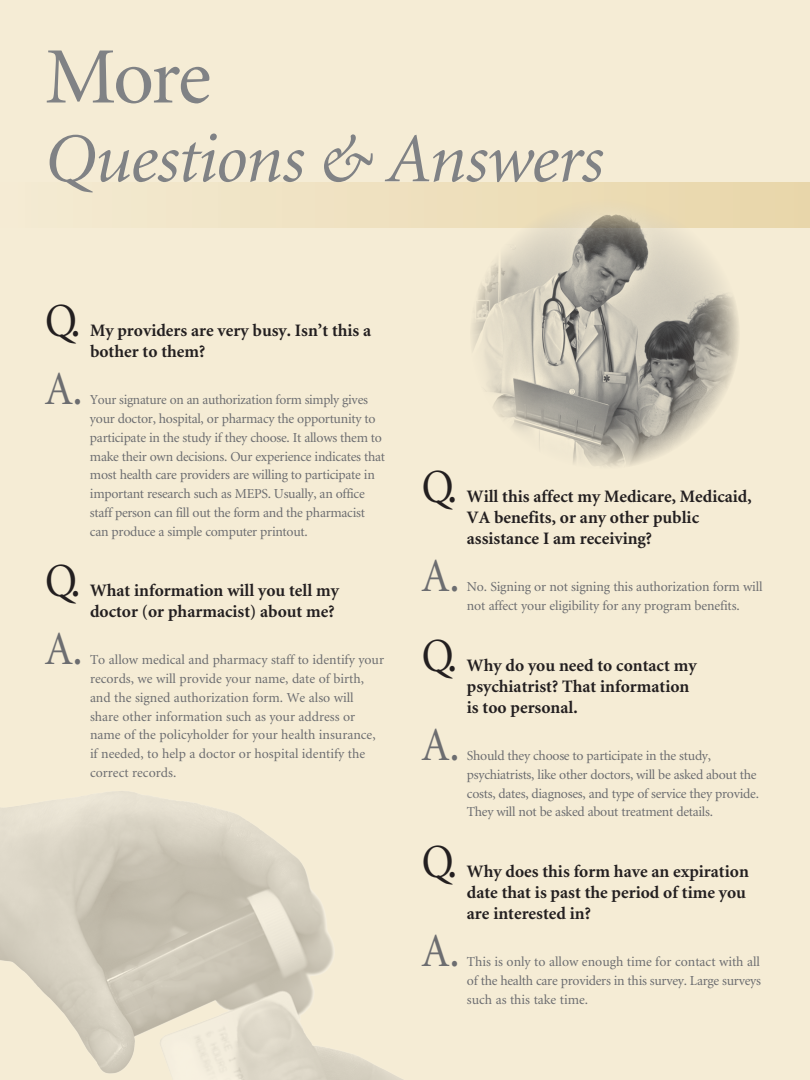
<style>
.page{position:relative;width:810px;height:1080px;background:#f5ecd5}
.page>*{position:absolute;margin:0;border:0;box-sizing:border-box;transform-origin:0 0}
.t1{font:80px "Minion";color:#808285}
.t2{font:italic 70px "Minion";letter-spacing:-.015em;color:#808285}
.t3{font:47.5px "Minion";color:#231f20;scale:.9 1}
.t4{font:47.5px "Minion";color:#6c6d70;scale:.9 1}
.t5{font:700 17.5px/21.2px "Minion";color:#231f20}
.t6{font:13.75px/18.8px "Minion";letter-spacing:-.02em;color:#6c6d70}
.t7{font:13.75px/18.8px "Minion";color:#6c6d70}
</style>
<div class="page">
<img style="left:0;top:791px;width:403px;height:289px">
<div style="left:0;top:182px;width:810px;height:45px;background:linear-gradient(to right,#f4ebd3,#e9d6a9)"></div>
<img style="left:470px;top:199px;width:270px;height:270px;border-radius:135px">
<h1 class="t1" style="left:45px;top:38px;width:168px">More</h1>
<h2 class="t2" style="left:45px;top:124px;width:560px">Questions &amp; Answers</h2>
<h3 class="t3" style="left:45px;top:298px;width:41px">Q.</h3>
<h3 class="t4" style="left:45px;top:366px;width:44px">A.</h3>
<p class="t5" style="left:90px;top:321px;width:283px">My providers are very busy. Isn’t this a bother to them?</p>
<p class="t6" style="left:90px;top:391px;width:297px">Your signature on an authorization form simply gives your doctor, hospital, or pharmacy the opportunity to participate in the study if they choose. It allows them to make their own decisions. Our experience indicates that most health care providers are willing to participate in important research such as MEPS. Usually, an office staff person can fill out the form and the pharmacist can produce a simple computer printout.</p>
<h3 class="t3" style="left:45px;top:558px;width:41px">Q.</h3>
<h3 class="t4" style="left:45px;top:626px;width:44px">A.</h3>
<p class="t5" style="left:90px;top:581px;width:250px">What information will you tell my doctor (or pharmacist) about me?</p>
<p class="t7" style="left:90px;top:651px;width:296px">To allow medical and pharmacy staff to identify your records, we will provide your name, date of birth, and the signed authorization form. We also will share other information such as your address or name of the policyholder for your health insurance, if needed, to help a doctor or hospital identify the correct records.</p>
<h3 class="t3" style="left:422px;top:463px;width:41px">Q.</h3>
<h3 class="t4" style="left:422px;top:553px;width:44px">A.</h3>
<p class="t5" style="left:467px;top:486px;width:286px">Will this affect my Medicare, Medicaid,<br>VA benefits, or any other public assistance I am receiving?</p>
<p class="t6" style="left:467px;top:578px;width:297px">No. Signing or not signing this authorization form will not affect your eligibility for any program benefits.</p>
<h3 class="t3" style="left:422px;top:632px;width:41px">Q.</h3>
<h3 class="t4" style="left:422px;top:721px;width:44px">A.</h3>
<p class="t5" style="left:467px;top:655px;width:231px">Why do you need to contact my psychiatrist? That information is too personal.</p>
<p class="t6" style="left:467px;top:747px;width:294px">Should they choose to participate in the study, psychiatrists, like other doctors, will be asked about the costs, dates, diagnoses, and type of service they provide.<br>They will not be asked about treatment details.</p>
<h3 class="t3" style="left:422px;top:838px;width:41px">Q.</h3>
<h3 class="t4" style="left:422px;top:928px;width:44px">A.</h3>
<p class="t5" style="left:467px;top:861px;width:283px">Why does this form have an expiration date that is past the period of time you are interested in?</p>
<p class="t6" style="left:467px;top:953px;width:296px;text-align:justify">This is only to allow enough time for contact with all of the health care providers in this survey. Large surveys such as this take time.</p>
</div>
